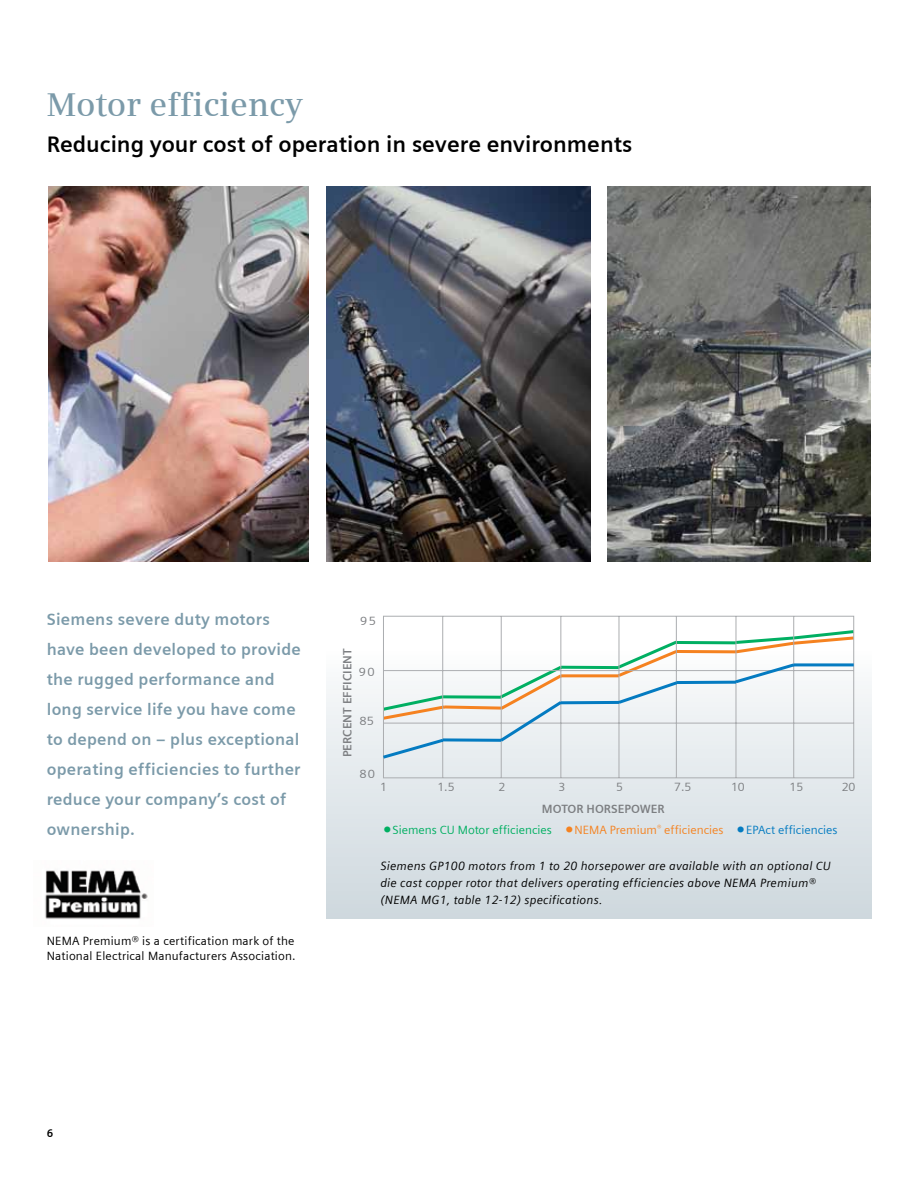
<style>
.page{position:relative;width:918px;height:1188px;background:#fff}
.page>*{position:absolute;margin:0;border:0;box-sizing:border-box;transform-origin:0 0}
.t1{font:600 33px "Siemens Serif";color:#7b9aa9}
.t2{font:700 22.5px "Siemens Sans";color:#000}
.t3{font:700 16.5px/30px "Siemens Sans";letter-spacing:.015em;color:#7b9aa9}
.t4{font:italic 12px/17px "Siemens Sans";letter-spacing:.015em;color:#000}
.t5{font:12px/15px "Siemens Sans";letter-spacing:.015em;color:#000}
.t6{font:12px "Siemens Sans";color:#00af62}
.t7{font:700 12px "Siemens Sans";color:#7c7e81}
.t8{font:12px "Siemens Sans";color:#7c7e81}
.t9{font:12px "Siemens Sans";color:#7c7e81;scale:1.05 1}
.t10{font:700 11.25px "Siemens Sans";color:#000}
.s1{font-size:21px}
.s2{font-size:21px;color:#f58220}
.s3{color:#f58220}
.s4{font-size:21px;color:#047bc1}
.s5{color:#047bc1}
</style>
<div class="page">
<img style="left:49px;top:186px;width:259px;height:375px">
<img style="left:45px;top:870px;width:103px;height:49px">
<img style="left:608px;top:186px;width:263px;height:376px">
<img style="left:327px;top:186px;width:264px;height:376px">
<div style="left:327px;top:646px;width:544px;height:272px;background:linear-gradient(to bottom,#fbfdfd,#cdd7dd)"></div>
<svg style="left:383px;top:615px;width:471px;height:164px"></svg>
<svg style="left:380px;top:661px;width:477px;height:100px"></svg>
<h1 class="t1" style="left:47px;top:86px;width:258px">Motor efficiency</h1>
<h2 class="t2" style="left:47px;top:132px;width:587px">Reducing your cost of operation in severe environments</h2>
<p class="t3" style="left:47px;top:604px;width:256px">Siemens severe duty motors have been developed to provide the rugged performance and long service life you have come to depend on – plus exceptional operating efficiencies to further reduce your company’s cost of ownership.</p>
<p class="t5" style="left:47px;top:933px;width:250px">NEMA Premium® is a certification mark of the<br>National Electrical Manufacturers Association.</p>
<p class="t9" style="left:360px;top:614px;width:17px">95</p>
<p class="t7" style="left:341px;top:757px;width:110px;rotate:-90deg">PERCENT EFFICIENT</p>
<p class="t9" style="left:359px;top:665px;width:17px">90</p>
<p class="t9" style="left:360px;top:714px;width:15px">85</p>
<p class="t9" style="left:359px;top:767px;width:17px">80</p>
<p class="t8" style="left:380px;top:781px;width:8px">1</p>
<p class="t8" style="left:437px;top:781px;width:19px">1.5</p>
<p class="t8" style="left:498px;top:781px;width:8px">2</p>
<p class="t8" style="left:558px;top:781px;width:8px">3</p>
<p class="t8" style="left:616px;top:781px;width:8px">5</p>
<p class="t8" style="left:674px;top:781px;width:19px">7.5</p>
<p class="t8" style="left:731px;top:781px;width:15px">10</p>
<p class="t8" style="left:790px;top:781px;width:15px">15</p>
<p class="t8" style="left:842px;top:781px;width:15px">20</p>
<p class="t7" style="left:542px;top:802px;width:124px">MOTOR HORSEPOWER</p>
<p class="t6" style="left:382px;top:823px;width:457px"><span class="s1">•</span>Siemens CU Motor efficiencies <span class="s2">•</span><span class="s3">NEMA Premium</span><sup>®</sup> <span class="s3">efficiencies</span> <span class="s4">•</span><span class="s5">EPAct efficiencies</span></p>
<p class="t4" style="left:380px;top:858px;width:452px">Siemens GP100 motors from 1 to 20 horsepower are available with an optional CU die cast copper rotor that delivers operating efficiencies above NEMA Premium® (NEMA MG1, table 12-12) specifications.</p>
<p class="t10" style="left:47px;top:1127px;width:8px">6</p>
</div>
